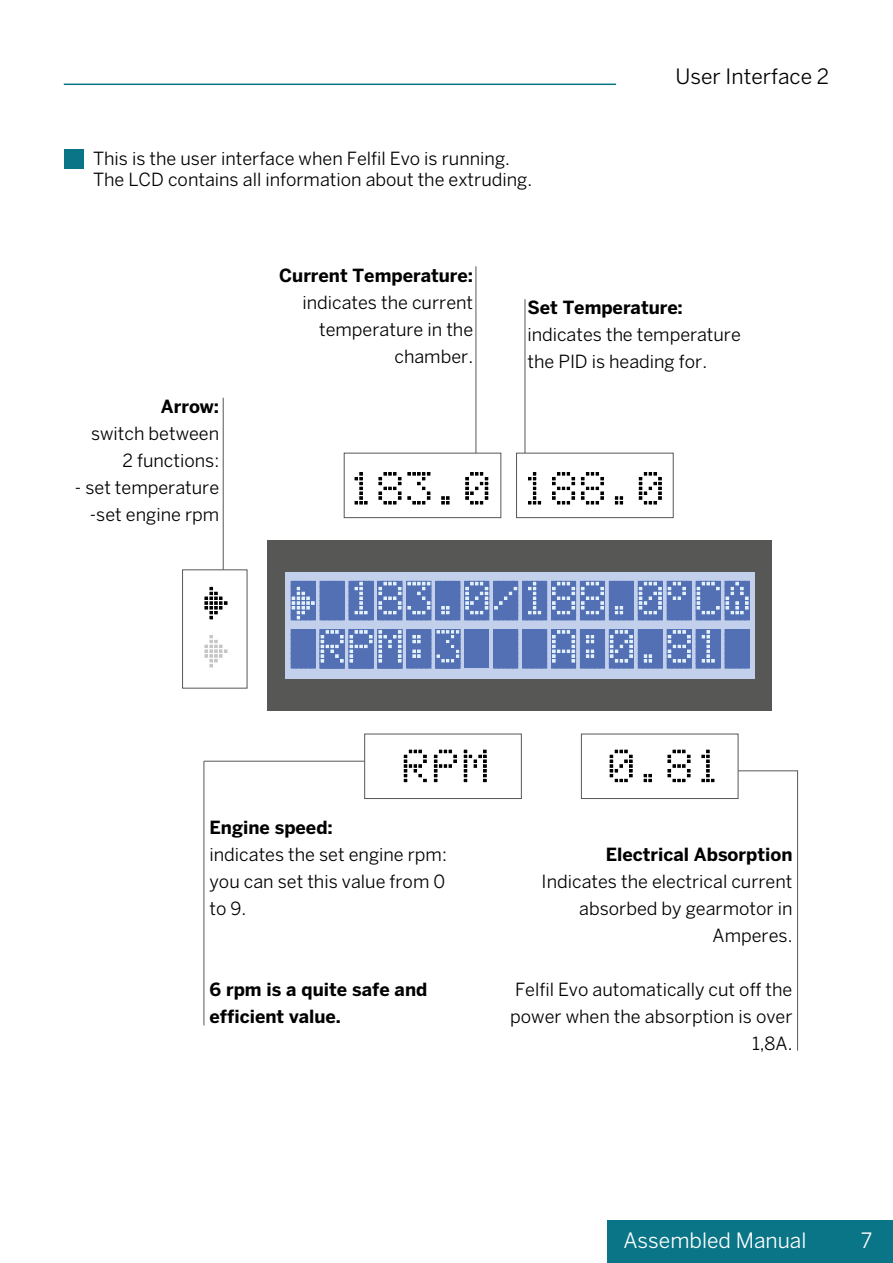
<style>
.page{position:relative;width:893px;height:1263px;background:#fff}
.page>*{position:absolute;margin:0;border:0;box-sizing:border-box;transform-origin:0 0}
.t1{font:21px "Benton Sans";color:#fff}
.t2{font:21px "Benton Sans";color:#000}
.t3{font:18px/27px "Benton Sans";color:#000;text-align:right}
.t4{font:700 18px/27px "Benton Sans";color:#000}
</style>
<div class="page">
<div style="left:608px;top:1220px;width:285px;height:43px;background:#0b7588"></div>
<hr style="left:64px;top:84px;width:552px;height:1px;background:#0b7588">
<div style="left:267px;top:540px;width:505px;height:171px;background:#575756"></div>
<div style="left:285px;top:572px;width:469px;height:107px;background:#c3d0ec"></div>
<div style="left:465px;top:629px;width:24px;height:39px;background:#5470b5"></div>
<svg style="left:204px;top:586px;width:24px;height:34px"></svg>
<svg style="left:204px;top:635px;width:24px;height:33px"></svg>
<svg style="left:291px;top:581px;width:458px;height:39px;background:#738cc4"></svg>
<svg style="left:354px;top:472px;width:135px;height:33px"></svg>
<svg style="left:528px;top:472px;width:134px;height:33px"></svg>
<svg style="left:493px;top:629px;width:256px;height:39px;background:#6e87c1"></svg>
<svg style="left:403px;top:749px;width:84px;height:34px"></svg>
<svg style="left:609px;top:749px;width:106px;height:34px"></svg>
<div style="left:344px;top:453px;width:157px;height:65px;border:1px solid #575756"></div>
<hr style="left:476px;top:266px;width:1px;height:187px;background:#575756">
<div style="left:364px;top:734px;width:158px;height:65px;border:1px solid #575756"></div>
<hr style="left:204px;top:761px;width:1px;height:264px;background:#575756">
<hr style="left:204px;top:761px;width:161px;height:1px;background:#575756">
<hr style="left:738px;top:770px;width:60px;height:1px;background:#575756">
<div style="left:581px;top:734px;width:157px;height:65px;border:1px solid #575756"></div>
<hr style="left:797px;top:771px;width:1px;height:279px;background:#575756">
<div style="left:182px;top:569px;width:65px;height:119px;border:1px solid #575756"></div>
<hr style="left:223px;top:398px;width:1px;height:172px;background:#575756">
<div style="left:516px;top:453px;width:158px;height:65px;border:1px solid #575756"></div>
<hr style="left:525px;top:299px;width:1px;height:154px;background:#575756">
<svg style="left:291px;top:629px;width:169px;height:39px;background:#718ac3"></svg>
<div style="left:64px;top:149px;width:20px;height:20px;background:#0b7588"></div>
<p class="t3" style="left:93px;top:147px;width:441px;line-height:21.6px;text-align:left">This is the user interface when Felfil Evo is running.<br>The LCD contains all information about the extruding.</p>
<p class="t2" style="left:675px;top:64px;width:155px">User Interface 2</p>
<p class="t4" style="left:161px;top:393px;width:60px">Arrow:</p>
<p class="t3" style="left:91px;top:420px;width:130px">switch between<br>2 functions:</p>
<p class="t3" style="left:75px;top:474px;width:146px">- set temperature -set engine rpm</p>
<p class="t4" style="left:279px;top:262px;width:196px">Current Temperature:</p>
<p class="t3" style="left:302px;top:289px;width:172px">indicates the current temperature in the chamber.</p>
<p class="t4" style="left:527px;top:293px;width:157px">Set Temperature:</p>
<p class="t3" style="left:527px;top:320px;width:215px;text-align:left">indicates the temperature the PID is heading for.</p>
<p class="t4" style="left:209px;top:813px;width:125px">Engine speed:</p>
<p class="t3" style="left:209px;top:840px;width:239px;text-align:justify">indicates the set engine rpm: you can set this value from 0 to 9.</p>
<p class="t4" style="left:209px;top:975px;width:219px">6 rpm is a quite safe and efficient value.</p>
<p class="t4" style="left:606px;top:840px;width:188px">Electrical Absorption</p>
<p class="t3" style="left:542px;top:867px;width:252px">Indicates the electrical current absorbed by gearmotor in<br>Amperes.</p>
<p class="t3" style="left:510px;top:975px;width:284px">Felfil Evo automatically cut off the power when the absorption is over<br>1,8A.</p>
<p class="t1" style="left:623px;top:1228px;width:184px">Assembled Manual</p>
<p class="t1" style="left:861px;top:1228px;width:13px">7</p>
</div>
